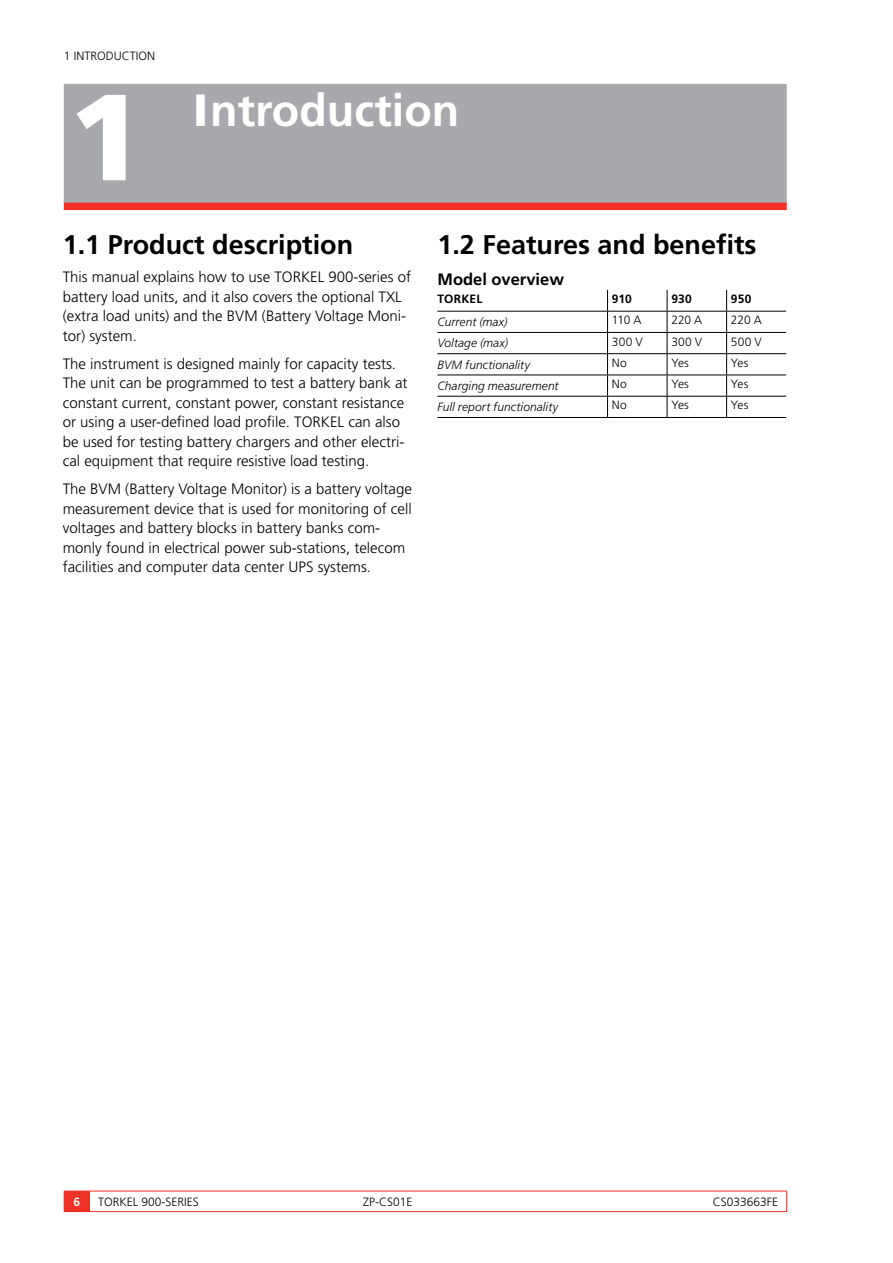
<style>
.page{position:relative;width:893px;height:1263px;background:#fff}
.page>*{position:absolute;margin:0;border:0;box-sizing:border-box;transform-origin:0 0}
.t1{font:900 122.4px "Frutiger LT Std";color:#fff}
.t2{font:700 45px "Frutiger LT Std";color:#fff}
.t3{font:700 27px "Frutiger LT Std";color:#000}
.t4{font:700 16.5px "Frutiger LT Std";color:#000}
.t5{font:300 15px/19.5px "Frutiger LT Std";color:#000}
.t6{font:300 12px "Frutiger LT Std";color:#000}
.t7{font:italic 300 12px "Frutiger LT Std";letter-spacing:.005em;color:#000}
.t8{font:700 12px "Frutiger LT Std";letter-spacing:.015em;color:#000}
.t9{font:700 12px "Frutiger LT Std";color:#fff}
.s1{font-weight:900}
</style>
<div class="page">
<svg style="left:64px;top:1191px;width:26px;height:21px"></svg>
<hr style="left:90px;top:1191px;width:265px;height:1px;background:#ee3124">
<hr style="left:90px;top:1211px;width:265px;height:1px;background:#ee3124">
<hr style="left:355px;top:1191px;width:265px;height:1px;background:#ee3124">
<hr style="left:355px;top:1211px;width:265px;height:1px;background:#ee3124">
<hr style="left:620px;top:1191px;width:167px;height:1px;background:#ee3124">
<svg style="left:786px;top:1191px;width:1px;height:20px"></svg>
<hr style="left:620px;top:1211px;width:167px;height:1px;background:#ee3124">
<div style="left:64px;top:84px;width:723px;height:120px;background:#a7a9ac"></div>
<div style="left:64px;top:203px;width:723px;height:7px;background:#ee3124"></div>
<hr style="left:667px;top:311px;width:60px;height:1px;background:#000">
<hr style="left:727px;top:311px;width:59px;height:1px;background:#000">
<hr style="left:437px;top:332px;width:171px;height:1px;background:#000">
<hr style="left:667px;top:332px;width:60px;height:1px;background:#000">
<hr style="left:727px;top:332px;width:59px;height:1px;background:#000">
<hr style="left:437px;top:353px;width:171px;height:1px;background:#000">
<hr style="left:667px;top:353px;width:60px;height:1px;background:#000">
<hr style="left:727px;top:353px;width:59px;height:1px;background:#000">
<hr style="left:437px;top:375px;width:171px;height:1px;background:#000">
<hr style="left:667px;top:375px;width:60px;height:1px;background:#000">
<hr style="left:727px;top:375px;width:59px;height:1px;background:#000">
<hr style="left:437px;top:396px;width:171px;height:1px;background:#000">
<hr style="left:608px;top:396px;width:59px;height:1px;background:#000">
<hr style="left:667px;top:396px;width:60px;height:1px;background:#000">
<hr style="left:727px;top:396px;width:59px;height:1px;background:#000">
<hr style="left:437px;top:417px;width:171px;height:1px;background:#000">
<hr style="left:608px;top:417px;width:59px;height:1px;background:#000">
<hr style="left:667px;top:417px;width:60px;height:1px;background:#000">
<hr style="left:727px;top:417px;width:59px;height:1px;background:#000">
<hr style="left:437px;top:311px;width:171px;height:1px;background:#000">
<hr style="left:608px;top:311px;width:59px;height:1px;background:#000">
<hr style="left:608px;top:332px;width:59px;height:1px;background:#000">
<svg style="left:607px;top:290px;width:1px;height:127px"></svg>
<hr style="left:608px;top:353px;width:59px;height:1px;background:#000">
<hr style="left:608px;top:375px;width:59px;height:1px;background:#000">
<svg style="left:667px;top:290px;width:1px;height:127px"></svg>
<svg style="left:726px;top:290px;width:1px;height:127px"></svg>
<p class="t6" style="left:64px;top:49px;width:18px">1 Introduct</p>
<p class="t6" style="left:136px;top:49px;width:12px">ion</p>
<h1 class="t1" style="left:69px;top:64px;width:76px">1</h1>
<h2 class="t2" style="left:193px;top:84px;width:268px"><span class="s1">I</span>ntroduction</h2>
<h3 class="t3" style="left:63px;top:229px;width:292px">1.1 Product description</h3>
<p class="t5" style="left:63px;top:267px;width:350px">This manual explains how to use TORKEL 900-series of battery load units, and it also covers the optional TXL (extra load units) and the BVM (Battery Voltage Moni&shy;tor) system.</p>
<p class="t5" style="left:63px;top:354px;width:346px">The instrument is designed mainly for capacity tests.<br>The unit can be programmed to test a battery bank at constant current, constant power, constant resistance or using a user-defined load profile. TORKEL can also be used for testing battery chargers and other electri&shy;cal equipment that require resistive load testing.</p>
<p class="t5" style="left:63px;top:479px;width:351px">The BVM (Battery Voltage Monitor) is a battery voltage measurement device that is used for monitoring of cell voltages and battery blocks in battery banks com&shy;monly found in electrical power sub-stations, telecom facilities and computer data center UPS systems.</p>
<h3 class="t3" style="left:437px;top:229px;width:321px">1.2 Features and benefits</h3>
<p class="t4" style="left:437px;top:270px;width:128px">Model overview</p>
<p class="t8" style="left:437px;top:292px;width:46px">TORKEL</p>
<p class="t8" style="left:612px;top:292px;width:21px">910</p>
<p class="t8" style="left:671px;top:292px;width:22px">930</p>
<p class="t8" style="left:731px;top:292px;width:22px">950</p>
<p class="t7" style="left:437px;top:315px;width:72px">Current (max)</p>
<p class="t6" style="left:612px;top:313px;width:31px">110 A</p>
<p class="t6" style="left:671px;top:313px;width:32px">220 A</p>
<p class="t6" style="left:731px;top:313px;width:32px">220 A</p>
<p class="t7" style="left:437px;top:336px;width:72px">Voltage (max)</p>
<p class="t6" style="left:612px;top:335px;width:32px">300 V</p>
<p class="t6" style="left:671px;top:335px;width:32px">300 V</p>
<p class="t6" style="left:731px;top:335px;width:32px">500 V</p>
<p class="t7" style="left:437px;top:358px;width:94px">BVM functionality</p>
<p class="t6" style="left:612px;top:356px;width:16px">No</p>
<p class="t6" style="left:671px;top:356px;width:19px">Yes</p>
<p class="t6" style="left:731px;top:356px;width:19px">Yes</p>
<p class="t7" style="left:437px;top:379px;width:123px">Charging measurement</p>
<p class="t6" style="left:612px;top:377px;width:16px">No</p>
<p class="t6" style="left:671px;top:377px;width:19px">Yes</p>
<p class="t6" style="left:731px;top:377px;width:19px">Yes</p>
<p class="t7" style="left:437px;top:400px;width:122px">Full report functionality</p>
<p class="t6" style="left:612px;top:398px;width:16px">No</p>
<p class="t6" style="left:671px;top:398px;width:19px">Yes</p>
<p class="t6" style="left:731px;top:398px;width:19px">Yes</p>
<p class="t9" style="left:73px;top:1194px;width:8px">6</p>
<p class="t6" style="left:98px;top:1195px;width:95px">TORKEL 900-series</p>
<p class="t6" style="left:363px;top:1195px;width:51px">ZP-CS01E</p>
<p class="t6" style="left:713px;top:1195px;width:67px">CS033663FE</p>
</div>
